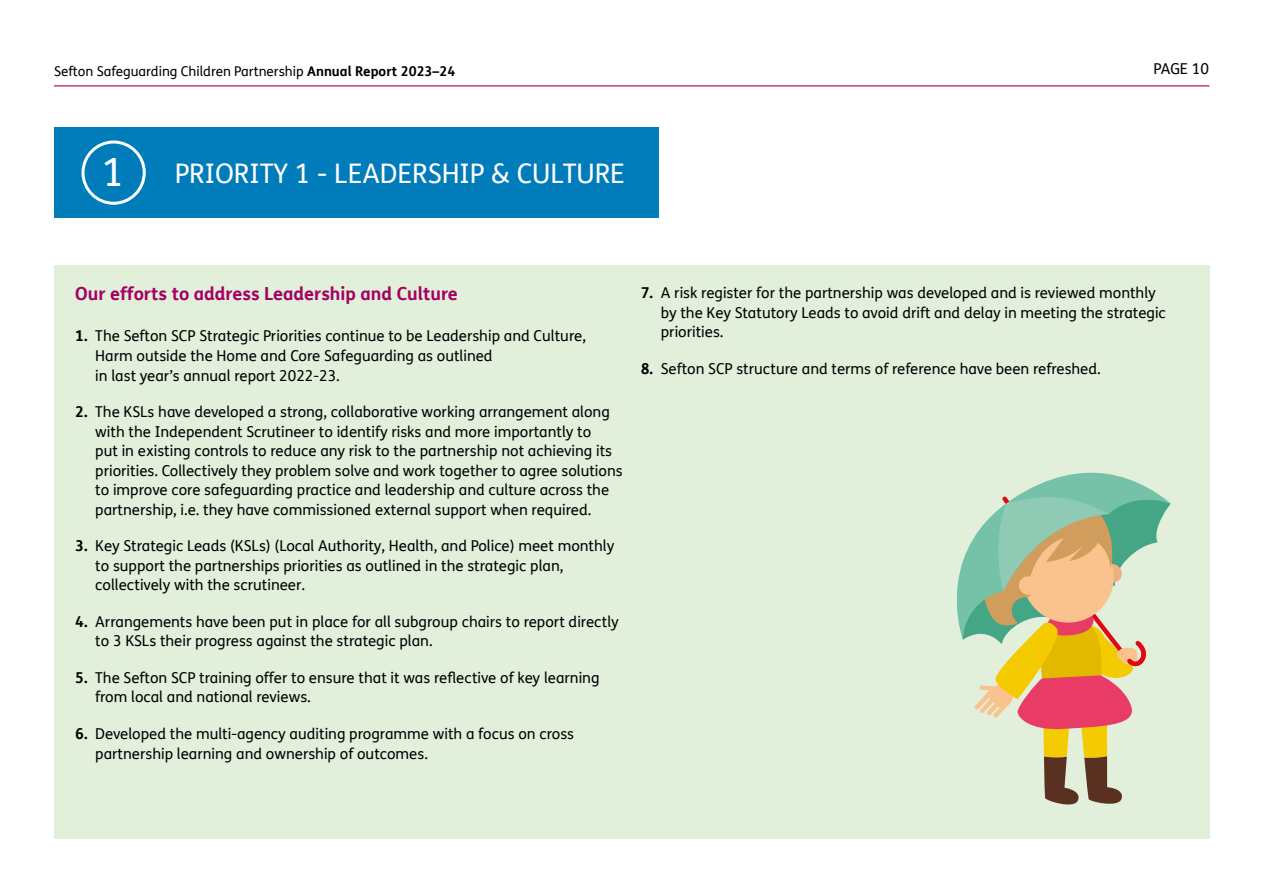
<style>
.page{position:relative;width:1263px;height:893px;background:#fff}
.page>*{position:absolute;margin:0;border:0;box-sizing:border-box;transform-origin:0 0}
.TOC_Heading{font:39px "FS Me";color:#fff}
.TOC_-_subheading{font:27px "FS Me";color:#fff}
.t1{font:700 18px "FS Me";color:#a40062}
.Body{font:15px/19.5px "FS Me";color:#000}
.t2{font:13.5px "FS Me";color:#000}
.s1{font-weight:700}
</style>
<div class="page">
<hr style="left:54px;top:85px;width:1155px;height:1px;background:#a40062">
<div style="left:54px;top:128px;width:604px;height:90px;background:#007cbb"></div>
<div style="left:81px;top:141px;width:65px;height:64px;border:3px solid #fff;border-radius:50%"></div>
<div style="left:54px;top:266px;width:1155px;height:573px;background:#e2efda"></div>
<svg style="left:957px;top:473px;width:214px;height:331px"></svg>
<p class="t2" style="left:54px;top:62px;width:403px">Sefton Safeguarding Children Partnership <span class="s1">Annual Report 2023–24</span></p>
<p class="Body" style="left:1153px;top:58px;width:57px">PAGE 10</p>
<p class="TOC_Heading" style="left:102px;top:145px;width:24px">1</p>
<p class="TOC_-_subheading" style="left:175px;top:155px;width:452px">PRIORITY 1 - LEADERSHIP &amp; CULTURE</p>
<p class="t1" style="left:75px;top:280px;width:384px">Our efforts to address Leadership and Culture</p>
<p class="Body" style="left:95px;top:326px;width:492px;text-indent:-20px"><span class="s1">1.</span> The Sefton SCP Strategic Priorities continue to be Leadership and Culture,<br>Harm outside the Home and Core Safeguarding as outlined<br>in last year’s annual report 2022-23.</p>
<p class="Body" style="left:95px;top:402px;width:529px;text-indent:-20px"><span class="s1">2.</span> The KSLs have developed a strong, collaborative working arrangement along with the Independent Scrutineer to identify risks and more importantly to<br>put in existing controls to reduce any risk to the partnership not achieving its priorities. Collectively they problem solve and work together to agree solutions to improve core safeguarding practice and leadership and culture across the partnership, i.e. they have commissioned external support when required.</p>
<p class="Body" style="left:95px;top:536px;width:521px;text-indent:-20px"><span class="s1">3.</span> Key Strategic Leads (KSLs) (Local Authority, Health, and Police) meet monthly to support the partnerships priorities as outlined in the strategic plan, collectively with the scrutineer.</p>
<p class="Body" style="left:95px;top:611px;width:525px;text-indent:-20px"><span class="s1">4.</span> Arrangements have been put in place for all subgroup chairs to report directly to 3 KSLs their progress against the strategic plan.</p>
<p class="Body" style="left:95px;top:667px;width:506px;text-indent:-20px"><span class="s1">5.</span> The Sefton SCP training offer to ensure that it was reflective of key learning from local and national reviews.</p>
<p class="Body" style="left:95px;top:723px;width:480px;line-height:20.7px;text-indent:-20px"><span class="s1">6.</span> Developed the multi-agency auditing programme with a focus on cross partnership learning and ownership of outcomes.</p>
<p class="Body" style="left:661px;top:283px;width:507px;text-indent:-20px"><span class="s1">7.</span> A risk register for the partnership was developed and is reviewed monthly by the Key Statutory Leads to avoid drift and delay in meeting the strategic priorities.</p>
<p class="Body" style="left:641px;top:358px;width:461px"><span class="s1">8.</span> Sefton SCP structure and terms of reference have been refreshed.</p>
</div>
